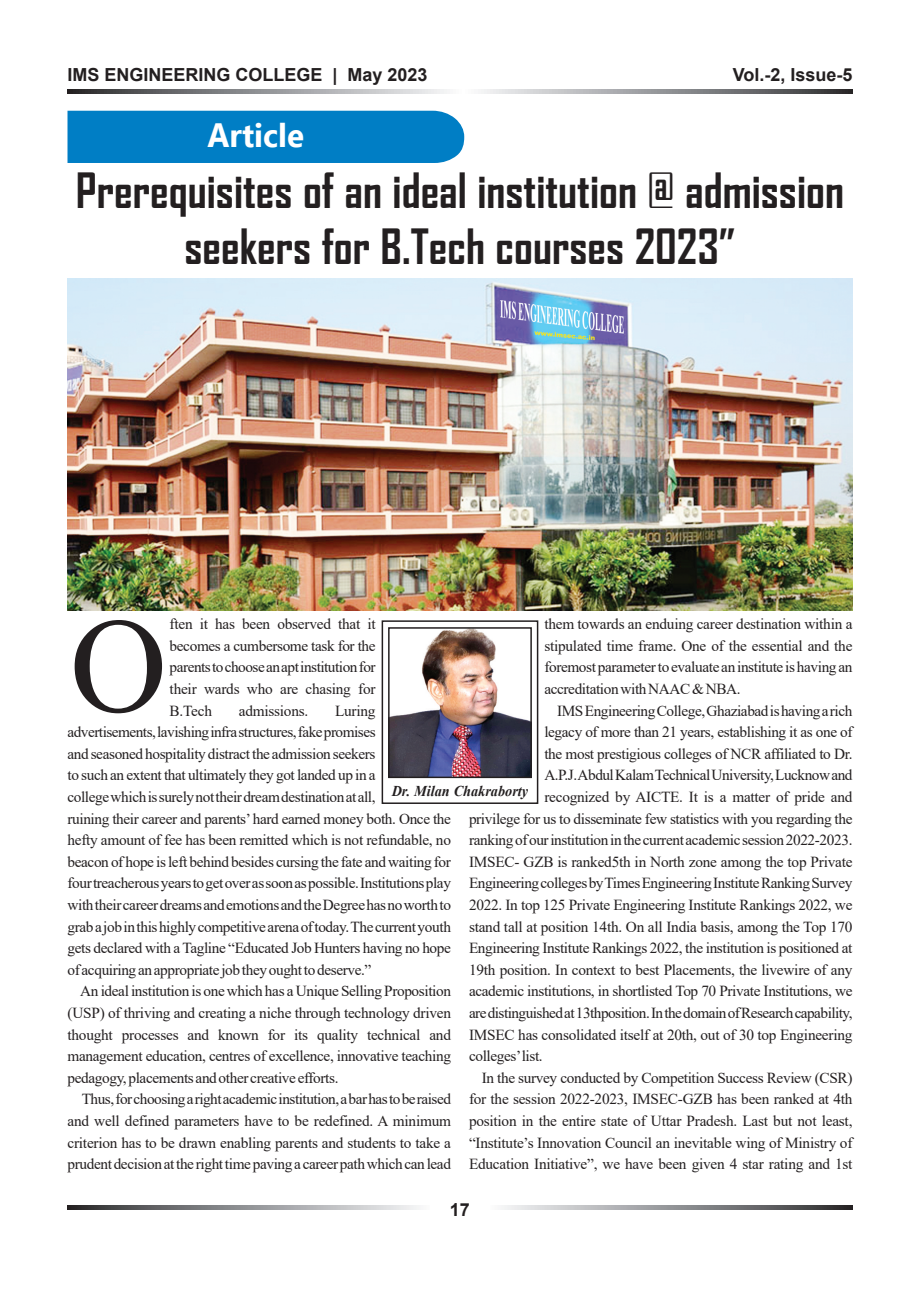
<style>
.page{position:relative;width:920px;height:1290px;background:#fff}
.page>*{position:absolute;margin:0;border:0;box-sizing:border-box;transform-origin:0 0}
.t1{font:134.7px "Times New Roman";color:#231f20}
.t2{font:700 46.5px/55.8px "Agency FB";color:#231f20;text-align:center}
.t3{font:700 33px "Ebrima";color:#fff;scale:.95 1}
.t4{font:700 18px "Arial";color:#231f20}
.t5{font:15.3px/21.6px "Times New Roman";letter-spacing:-.025em;color:#231f20;text-align:justify}
.t6{font:italic 700 15px "Times New Roman";color:#231f20;scale:.95 1}
</style>
<div class="page">
<svg style="left:68px;top:1205px;width:351px;height:4px"></svg>
<svg style="left:502px;top:1205px;width:350px;height:4px"></svg>
<svg style="left:68px;top:89px;width:784px;height:4px;background:#949597"></svg>
<div style="left:68px;top:111px;width:396px;height:52px;background:#007ec5"></div>
<img style="left:68px;top:279px;width:784px;height:331px">
<div style="left:382px;top:620px;width:156px;height:184px;border:2px solid #231f20"></div>
<img style="left:391px;top:630px;width:138px;height:145px">
<div style="left:388px;top:627px;width:144px;height:151px;border:2px solid #231f20"></div>
<p class="t4" style="left:68px;top:64px;width:362px">IMS ENGINEERING COLLEGE | May 2023</p>
<p class="t4" style="left:733px;top:64px;width:121px">Vol.-2, Issue-5</p>
<h3 class="t3" style="left:208px;top:114px;width:103px">Article</h3>
<h2 class="t2" style="left:76px;top:161px;width:769px">Prerequisites of an ideal institution @ admission seekers for B.Tech courses 2023”</h2>
<p class="t5" style="left:170px;top:613px;width:207px">ften it has been observed that it becomes a cumbersome task for the parentstochooseanaptinstitutionfor their wards who are chasing for B.Tech</p>
<p class="t5" style="left:544px;top:613px;width:310px">them towards an enduing career destination within a stipulated time frame. One of the essential and the foremostparametertoevaluate aninstitute ishavingan accreditationwithNAAC&amp;NBA.</p>
<p class="t5" style="left:557px;top:700px;width:297px">IMSEngineeringCollege,Ghaziabadishavingarich</p>
<p class="t5" style="left:544px;top:721px;width:310px">legacy of more than 21 years, establishing it as one of</p>
<p class="t5" style="left:544px;top:743px;width:310px">the most prestigious colleges of NCR affiliated to Dr.</p>
<p class="t5" style="left:544px;top:764px;width:310px">A.P.J.AbdulKalamTechnicalUniversity,Lucknowand</p>
<p class="t5" style="left:544px;top:786px;width:310px">recognized by AICTE. It is a matter of pride and</p>
<p class="t5" style="left:469px;top:808px;width:385px">privilege for us to disseminate few statistics with you regarding the</p>
<p class="t5" style="left:469px;top:829px;width:385px">rankingofourinstitutioninthecurrentacademicsession2022-2023.</p>
<p class="t5" style="left:469px;top:851px;width:385px">IMSEC- GZB is ranked5th in North zone among the top Private</p>
<p class="t5" style="left:469px;top:872px;width:385px">EngineeringcollegesbyTimesEngineeringInstituteRankingSurvey</p>
<p class="t5" style="left:469px;top:894px;width:385px">2022. In top 125 Private Engineering Institute Rankings 2022, we</p>
<p class="t5" style="left:469px;top:916px;width:385px">stand tall at position 14th. On all India basis, among the Top 170</p>
<p class="t5" style="left:469px;top:937px;width:385px">Engineering Institute Rankings 2022, the institution is positioned at</p>
<p class="t5" style="left:469px;top:959px;width:385px">19th position. In context to best Placements, the livewire of any</p>
<p class="t5" style="left:469px;top:980px;width:385px">academic institutions, in shortlisted Top 70 Private Institutions, we</p>
<p class="t5" style="left:469px;top:1002px;width:385px">aredistinguishedat13thposition.InthedomainofResearchcapability,</p>
<p class="t5" style="left:469px;top:1024px;width:385px">IMSEC has consolidated itself at 20th, out of 30 top Engineering</p>
<p class="t5" style="left:469px;top:1045px;width:75px">colleges’list.</p>
<p class="t5" style="left:482px;top:1067px;width:372px">In the survey conducted by Competition Success Review (CSR)</p>
<p class="t5" style="left:469px;top:1088px;width:385px">for the session 2022-2023, IMSEC-GZB has been ranked at 4th</p>
<p class="t5" style="left:469px;top:1110px;width:385px">position in the entire state of Uttar Pradesh. Last but not least,</p>
<p class="t5" style="left:469px;top:1132px;width:385px">“Institute’s Innovation Council an inevitable wing of Ministry of</p>
<p class="t5" style="left:469px;top:1153px;width:385px">Education Initiative”, we have been given 4 star rating and 1st</p>
<h1 class="t1" style="left:70px;top:591px;width:99px">O</h1>
<p class="t5" style="left:67px;top:700px;width:385px;text-align:left;text-indent:268px">Luring advertisements,lavishinginfrastructures,fakepromises andseasonedhospitalitydistractthe admissionseekers<br>to such an extent that ultimately they got landed up in a collegewhichissurelynottheirdreamdestinationatall,<br>ruining their career and parents’hard earned money both. Once the hefty amount of fee has been remitted which is not refundable, no beacon of hope is left behind besides cursing the fate and waiting for fourtreacherousyearstogetoverassoonaspossible.Institutionsplay withtheircareerdreamsandemotionsandtheDegreehasnoworthto grabajobinthishighlycompetitivearenaoftoday.Thecurrentyouth gets declared with a Tagline “Educated Job Hunters having no hope of acquiringanappropriate jobtheyoughttodeserve.”</p>
<p class="t5" style="left:67px;top:980px;width:385px;text-indent:13px">An ideal institution is one which has a Unique Selling Proposition (USP) of thriving and creating a niche through technology driven thought processes and known for its quality technical and management education, centres of excellence, innovative teaching pedagogy,placements andother creative efforts.</p>
<p class="t5" style="left:68px;top:1088px;width:385px;text-indent:14px">Thus,forchoosingarightacademicinstitution,abarhastoberaised and well defined parameters have to be redefined. A minimum criterion has to be drawn enabling parents and students to take a prudentdecisionatthe righttimepavinga careerpathwhichcanlead</p>
<p class="t5" style="left:239px;top:700px;width:71px">admissions.</p>
<p class="t6" style="left:392px;top:782px;width:145px">Dr. Milan Chakraborty</p>
<p class="t4" style="left:450px;top:1199px;width:22px">17</p>
</div>
